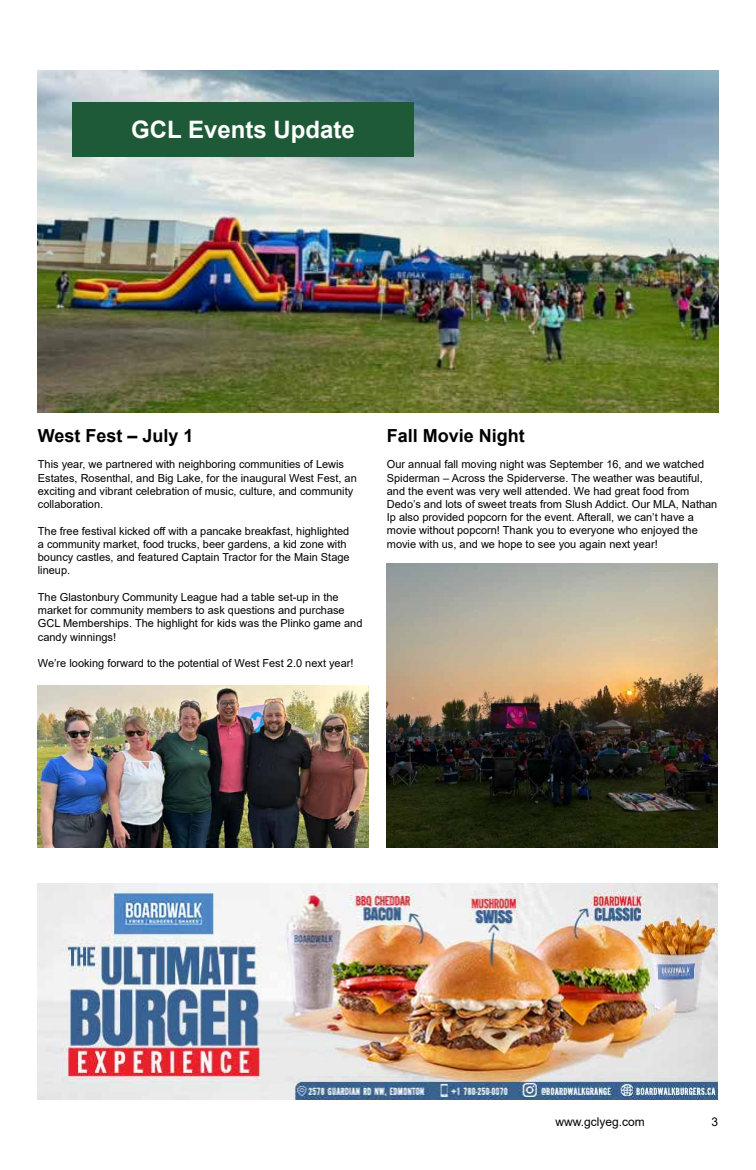
<style>
.page{position:relative;width:756px;height:1170px;background:#fff}
.page>*{position:absolute;margin:0;border:0;box-sizing:border-box;transform-origin:0 0}
.t1{font:700 24px "Arial";color:#fff}
.t2{font:700 18px "Arial";color:#000}
.t3{font:12px "Arial";color:#000}
.t4{font:11px/13.2px "Arial";color:#000}
</style>
<div class="page">
<img style="left:38px;top:71px;width:680px;height:342px">
<img style="left:38px;top:685px;width:331px;height:162px">
<img style="left:38px;top:883px;width:680px;height:216px">
<img style="left:387px;top:563px;width:331px;height:284px">
<div style="left:72px;top:102px;width:342px;height:54px;background:#1f5a38"></div>
<h1 class="t1" style="left:131px;top:113px;width:225px">GCL Events Update</h1>
<h2 class="t2" style="left:38px;top:422px;width:157px">West Fest – July 1</h2>
<p class="t4" style="left:38px;top:457px;width:320px">This year, we partnered with neighboring communities of Lewis Estates, Rosenthal, and Big Lake, for the inaugural West Fest, an exciting and vibrant celebration of music, culture, and community collaboration.</p>
<p class="t4" style="left:38px;top:524px;width:313px">The free festival kicked off with a pancake breakfast, highlighted a community market, food trucks, beer gardens, a kid zone with bouncy castles, and featured Captain Tractor for the Main Stage lineup.</p>
<p class="t4" style="left:38px;top:590px;width:326px">The Glastonbury Community League had a table set-up in the market for community members to ask questions and purchase GCL Memberships. The highlight for kids was the Plinko game and candy winnings!</p>
<p class="t4" style="left:38px;top:656px;width:317px">We’re looking forward to the potential of West Fest 2.0 next year!</p>
<h2 class="t2" style="left:387px;top:422px;width:140px">Fall Movie Night</h2>
<p class="t4" style="left:387px;top:457px;width:332px">Our annual fall moving night was September 16, and we watched Spiderman – Across the Spiderverse. The weather was beautiful, and the event was very well attended. We had great food from Dedo’s and lots of sweet treats from Slush Addict. Our MLA, Nathan Ip also provided popcorn for the event. Afterall, we can’t have a movie without popcorn! Thank you to everyone who enjoyed the movie with us, and we hope to see you again next year!</p>
<p class="t3" style="left:555px;top:1113px;width:91px">www.gclyeg.com</p>
<p class="t3" style="left:712px;top:1113px;width:8px">3</p>
</div>
